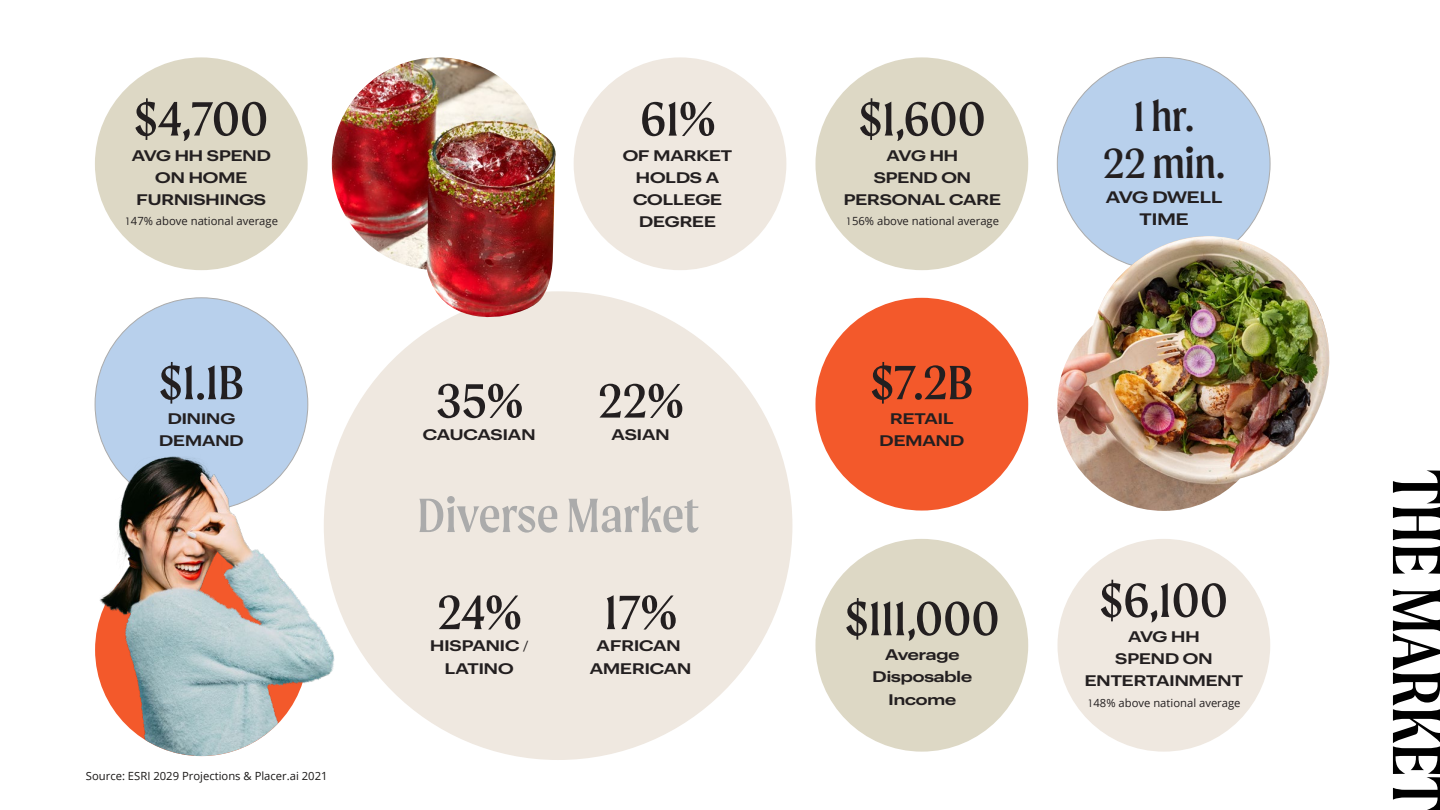
<style>
.page{position:relative;width:1440px;height:810px;background:#fff}
.page>*{position:absolute;margin:0;border:0;box-sizing:border-box;transform-origin:0 0}
.t1{font:72.5px "Moret";color:#000}
.t2{font:51.25px "Moret";color:#231f20}
.t3{font:51.25px "Moret";color:#ababab}
.t4{font:45px/47.2px "Moret";color:#231f20;text-align:center}
.t5{font:600 16.25px/22.2px "Graphik Wide";color:#231f20;text-align:center}
.t6{font:600 15px/22.2px "Graphik Wide";color:#231f20;text-align:center}
.t7{font:11.25px "Open Sans";color:#231f20}
.t8{font:11.25px "Open Sans";color:#191716}
.s1{font-family:"Futura PT"}
.s2{font-family:"Myriad Pro";font-weight:400}
</style>
<div class="page">
<div style="left:324px;top:291px;width:468px;height:469px;background:#efe8e0;border-radius:50%"></div>
<div style="left:1058px;top:539px;width:212px;height:213px;background:#efe8e0;border-radius:50%"></div>
<div style="left:815px;top:298px;width:213px;height:213px;background:#f3592b;border-radius:50%"></div>
<div style="left:1057px;top:57px;width:213px;height:213px;background:#b8d0ec;border-radius:50%"></div>
<div style="left:574px;top:57px;width:212px;height:213px;background:#efe8e0;border-radius:50%"></div>
<div style="left:815px;top:539px;width:213px;height:213px;background:#ddd8c5;border-radius:50%"></div>
<div style="left:815px;top:57px;width:213px;height:213px;background:#ddd8c5;border-radius:50%"></div>
<div style="left:95px;top:298px;width:213px;height:213px;background:#b8d0ec;border-radius:50%"></div>
<div style="left:95px;top:57px;width:213px;height:213px;background:#ddd8c5;border-radius:50%"></div>
<img style="left:1057px;top:236px;width:273px;height:275px">
<img style="left:95px;top:412px;width:268px;height:344px">
<img style="left:332px;top:57px;width:224px;height:270px">
<h2 class="t2" style="left:134px;top:98px;width:135px">$4,700</h2>
<p class="t6" style="left:132px;top:145px;width:141px">AVG HH SPEND<br>ON HOME<br>FURNISHINGS</p>
<p class="t7" style="left:125px;top:217px;width:155px"><span class="s1">1</span>47% above national average</p>
<h2 class="t2" style="left:159px;top:362px;width:86px">$1.1B</h2>
<p class="t6" style="left:159px;top:409px;width:86px">DINING<br>DEMAND</p>
<p class="t8" style="left:86px;top:771px;width:243px">Source: ESRI 2029 Projections &amp; Placer.ai 2021</p>
<h2 class="t2" style="left:436px;top:380px;width:88px">35%</h2>
<p class="t6" style="left:423px;top:425px;width:114px">CAUCASIAN</p>
<h2 class="t2" style="left:640px;top:98px;width:76px">61%</h2>
<p class="t6" style="left:623px;top:145px;width:111px">OF MARKET<br>HOLDS A<br>COLLEGE<br>DEGREE</p>
<h2 class="t2" style="left:598px;top:380px;width:86px">22%</h2>
<p class="t6" style="left:612px;top:425px;width:60px">ASIAN</p>
<h2 class="t3" style="left:417px;top:495px;width:283px">Diverse Market</h2>
<h2 class="t2" style="left:437px;top:592px;width:85px">24%</h2>
<p class="t6" style="left:430px;top:636px;width:100px">HISPANIC <span class="s2">/<br></span>LATINO</p>
<h2 class="t2" style="left:605px;top:592px;width:73px">17%</h2>
<p class="t6" style="left:590px;top:636px;width:103px">AFRICAN<br>AMERICAN</p>
<h2 class="t2" style="left:859px;top:98px;width:128px">$1,600</h2>
<p class="t6" style="left:844px;top:145px;width:159px">AVG HH<br>SPEND ON<br>PERSONAL CARE</p>
<p class="t7" style="left:846px;top:217px;width:155px"><span class="s1">1</span>56% above national average</p>
<h2 class="t2" style="left:871px;top:362px;width:104px">$7.2B</h2>
<p class="t6" style="left:880px;top:409px;width:86px">RETAIL<br>DEMAND</p>
<h2 class="t2" style="left:845px;top:598px;width:156px">$111,000</h2>
<p class="t6" style="left:873px;top:645px;width:101px">Average<br>Disposable<br>Income</p>
<h3 class="t4" style="left:1103px;top:95px;width:124px">1 hr.<br>22 min.</h3>
<p class="t5" style="left:1106px;top:187px;width:118px">AVG DWELL<br>TIME</p>
<h2 class="t2" style="left:1100px;top:580px;width:130px">$6,100</h2>
<p class="t6" style="left:1085px;top:627px;width:160px">AVG HH<br>SPEND ON<br>ENTERTAINMENT</p>
<p class="t7" style="left:1087px;top:698px;width:155px"><span class="s1">1</span>48% above national average</p>
<h1 class="t1" style="left:1446px;top:470px;width:342px;rotate:90deg">THE MARKET</h1>
</div>
